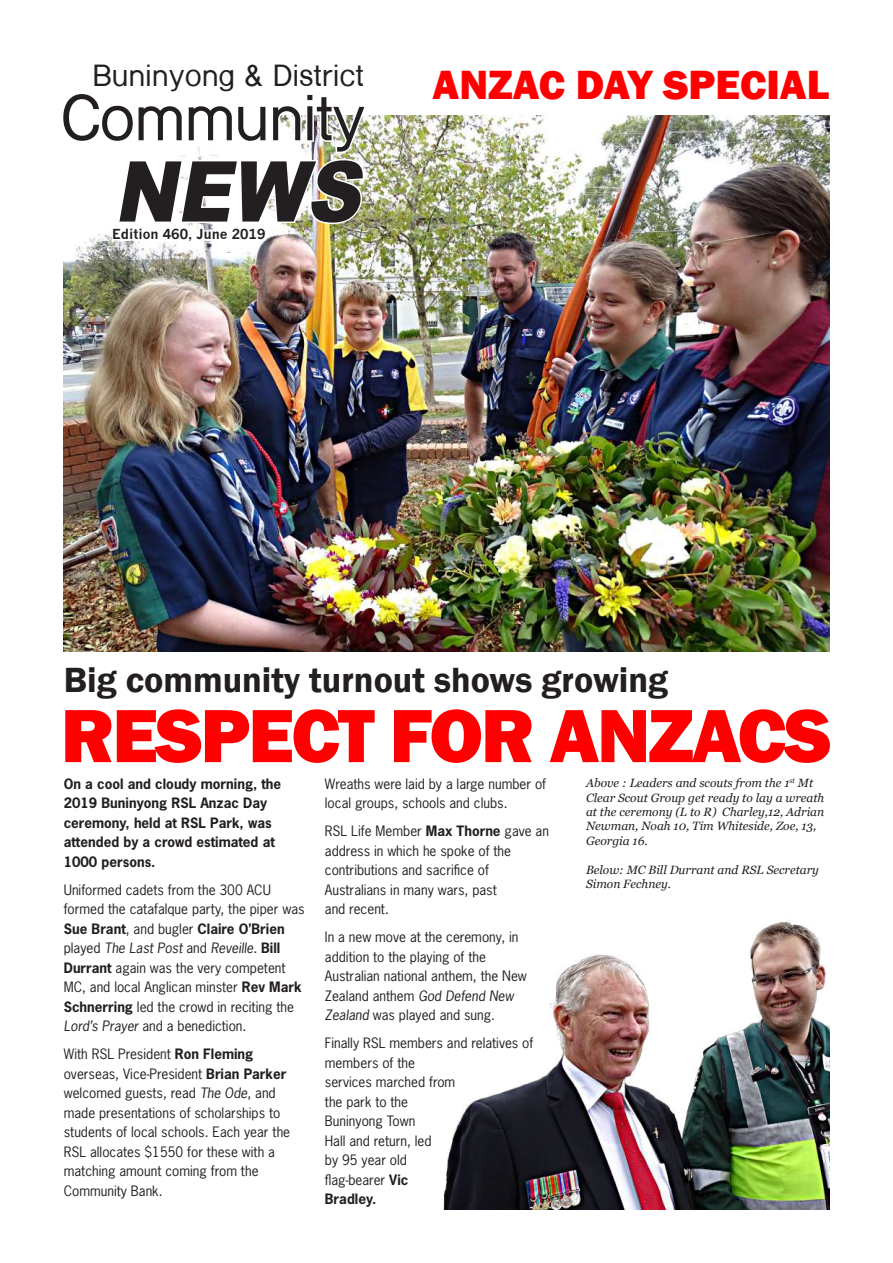
<style>
.page{position:relative;width:893px;height:1263px;background:#fff}
.page>*{position:absolute;margin:0;border:0;box-sizing:border-box;transform-origin:0 0}
.t1{font:italic 900 84px "Arial";color:#231f20;scale:.89 1}
.t2{font:800 78px "Franklin Gothic";letter-spacing:-.03em;color:#f00}
.t3{font:700 60px "Shree Dev 0714";color:#231f20}
.t4{font:800 42px "Franklin Gothic";color:#f00}
.t5{font:600 36px "Franklin Gothic";color:#231f20}
.t6{font:700 28.5px "Shree Dev 0714";letter-spacing:.02em;color:#231f20}
.t7{font:13.5px/19.5px "News Gothic Std";color:#231f20}
.t8{font:700 13.5px/19.5px "News Gothic Std";color:#231f20}
.t9{font:700 13.5px "News Gothic";color:#231f20}
.t10{font:italic 12px/14.4px "Georgia";color:#231f20}
.s1{font-weight:700}
.s2{font-style:italic}
</style>
<div class="page">
<img style="left:64px;top:116px;width:765px;height:536px">
<img style="left:64px;top:115px;width:307px;height:129px">
<img style="left:443px;top:921px;width:386px;height:289px">
<h3 class="t6" style="left:93px;top:59px;width:272px">Buninyong &amp; District</h3>
<h3 class="t3" style="left:62px;top:84px;width:305px">Community</h3>
<h1 class="t1" style="left:114px;top:131px;width:301px">NEWS</h1>
<p class="t9" style="left:112px;top:226px;width:155px">Edition 460, June 2019</p>
<h3 class="t4" style="left:433px;top:58px;width:398px">ANZAC DAY SPECIAL</h3>
<h3 class="t5" style="left:64px;top:658px;width:606px">Big community turnout shows growing</h3>
<h2 class="t2" style="left:61px;top:685px;width:772px">RESPECT FOR ANZACS</h2>
<p class="t8" style="left:64px;top:774px;width:219px">On a cool and cloudy morning, the<br>2019 Buninyong RSL Anzac Day ceremony, held at RSL Park, was attended by a crowd estimated at<br>1000 persons.</p>
<p class="t7" style="left:64px;top:880px;width:242px">Uniformed cadets from the 300 ACU formed the catafalque party, the piper was <span class="s1">Sue Brant</span>, and bugler <span class="s1">Claire O’Brien </span>played <span class="s2">The Last Post</span> and <span class="s2">Reveille.</span> <span class="s1">Bill Durrant</span> again was the very competent MC, and local Anglican minster <span class="s1">Rev Mark Schnerring</span> led the crowd in reciting the <span class="s2">Lord’s Prayer</span> and a benediction.</p>
<p class="t7" style="left:64px;top:1044px;width:228px">With RSL President <span class="s1">Ron Fleming </span>overseas, Vice-President <span class="s1">Brian Parker </span>welcomed guests, read <span class="s2">The Ode</span>, and made presentations of scholarships to students of local schools. Each year the RSL allocates $1550 for these with a matching amount coming from the Community Bank.</p>
<p class="t7" style="left:325px;top:774px;width:223px">Wreaths were laid by a large number of local groups, schools and clubs.</p>
<p class="t7" style="left:325px;top:821px;width:226px">RSL Life Member <span class="s1">Max Thorne</span> gave an address in which he spoke of the contributions and sacrifice of<br>Australians in many wars, past<br>and recent.</p>
<p class="t7" style="left:325px;top:927px;width:203px">In a new move at the ceremony, in addition to the playing of the<br>Australian national anthem, the New<br>Zealand anthem <span class="s2">God Defend New<br>Zealand</span> was played and sung.</p>
<p class="t7" style="left:325px;top:1033px;width:210px">Finally RSL members and relatives of members of the<br>services marched from<br>the park to the<br>Buninyong Town<br>Hall and return, led<br>by 95 year old<br>flag-bearer <span class="s1">Vic<br>Bradley.</span></p>
<p class="t10" style="left:586px;top:775px;width:240px">Above : Leaders and scouts from the 1<sup>st</sup> Mt Clear Scout Group get ready to lay a wreath at the ceremony (L to R) Charley,12, Adrian Newman, Noah 10, Tim Whiteside, Zoe, 13, Georgia 16.</p>
<p class="t10" style="left:586px;top:862px;width:234px">Below: MC Bill Durrant and RSL Secretary<br>Simon Fechney.</p>
</div>
